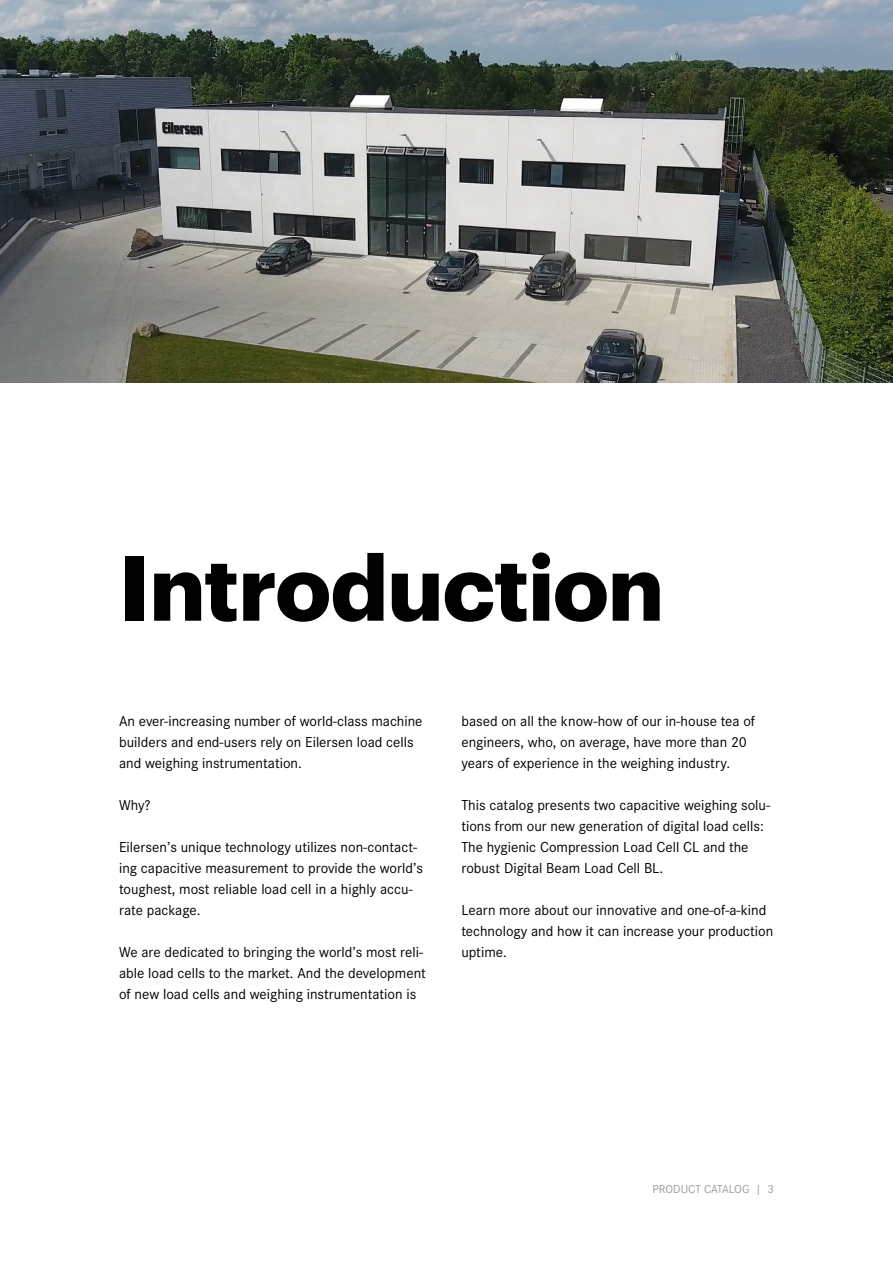
<style>
.page{position:relative;width:893px;height:1263px;background:#fff}
.page>*{position:absolute;margin:0;border:0;box-sizing:border-box;transform-origin:0 0}
.t1{font:700 90px "Graphik";letter-spacing:-.01em;color:#000}
.t2{font:15px/21px "Corporate S";color:#000}
.t3{font:12px "Corporate S";color:#9d9d9c}
</style>
<div class="page">
<img style="left:0;top:0;width:893px;height:383px">
<h1 class="t1" style="left:119px;top:518px;width:546px">Introduction</h1>
<p class="t2" style="left:119px;top:710px;width:305px">An ever-increasing number of world-class machine builders and end-users rely on Eilersen load cells and weighing instrumentation.</p>
<p class="t2" style="left:119px;top:794px;width:33px">Why?</p>
<p class="t2" style="left:119px;top:836px;width:305px">Eilersen’s unique technology utilizes non-contact&shy;ing capacitive measurement to provide the world’s toughest, most reliable load cell in a highly accu&shy;rate package.</p>
<p class="t2" style="left:119px;top:941px;width:308px">We are dedicated to bringing the world’s most reli&shy;able load cells to the market. And the development of new load cells and weighing instrumentation is</p>
<p class="t2" style="left:461px;top:710px;width:295px">based on all the know-how of our in-house tea of engineers, who, on average, have more than 20 years of experience in the weighing industry.</p>
<p class="t2" style="left:461px;top:794px;width:310px">This catalog presents two capacitive weighing solu&shy;tions from our new generation of digital load cells:<br>The hygienic Compression Load Cell CL and the robust Digital Beam Load Cell BL.</p>
<p class="t2" style="left:461px;top:899px;width:313px">Learn more about our innovative and one-of-a-kind technology and how it can increase your production uptime.</p>
<p class="t3" style="left:653px;top:1181px;width:123px">PRODUCT CATALOG | 3</p>
</div>
